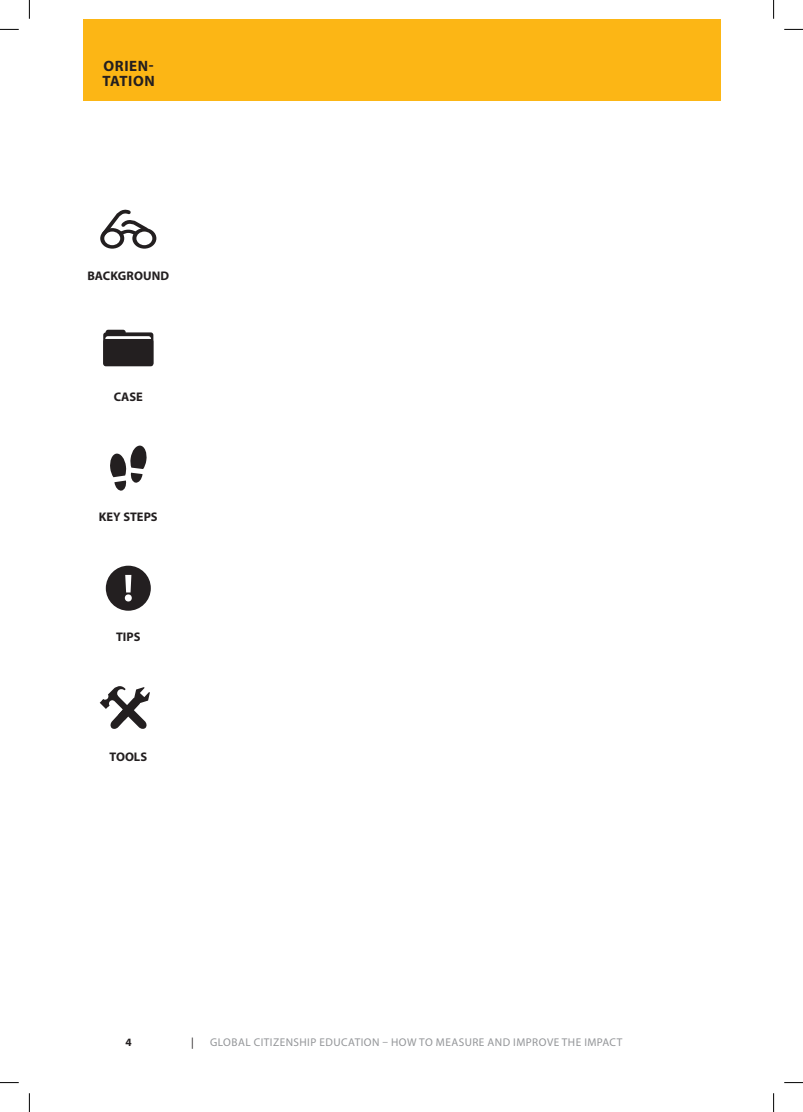
<style>
.page{position:relative;width:803px;height:1112px;background:#fff}
.page>*{position:absolute;margin:0;border:0;box-sizing:border-box;transform-origin:0 0}
.t1{font:700 15px/15px "Myriad Pro";letter-spacing:.04em;color:#231f20}
.t2{font:700 12.5px "Myriad Pro";color:#231f20}
.t3{font:11.25px "Myriad Pro";letter-spacing:.04em;color:#939598}
.t4{font:700 11.25px "Myriad Pro";color:#231f20}
.t5{font:11.25px "Myriad Pro";color:#231f20}
</style>
<div class="page">
<svg style="left:100px;top:209px;width:56px;height:39px"></svg>
<svg style="left:100px;top:686px;width:50px;height:42px"></svg>
<div style="left:106px;top:329px;width:20px;height:34px;background:#231f20;border-radius:3px"></div>
<div style="left:103px;top:332px;width:50px;height:33px;background:#231f20;border-radius:3px"></div>
<div style="left:105px;top:336px;width:46px;height:30px;background:#fff;border-radius:3px"></div>
<div style="left:103px;top:339px;width:50px;height:27px;background:#231f20;border-radius:3px"></div>
<div style="left:106px;top:565px;width:45px;height:45px;background:#231f20;border-radius:50%"></div>
<svg style="left:125px;top:574px;width:7px;height:27px"></svg>
<svg style="left:110px;top:445px;width:37px;height:45px"></svg>
<div style="left:83px;top:19px;width:637px;height:81px;background:#fcb615"></div>
<svg style="left:0;top:29px;width:19px;height:1px"></svg>
<svg style="left:784px;top:29px;width:19px;height:1px"></svg>
<svg style="left:0;top:1082px;width:19px;height:1px"></svg>
<svg style="left:784px;top:1082px;width:19px;height:1px"></svg>
<svg style="left:29px;top:0;width:1px;height:19px"></svg>
<svg style="left:29px;top:1093px;width:1px;height:18px"></svg>
<svg style="left:773px;top:0;width:1px;height:19px"></svg>
<svg style="left:773px;top:1093px;width:1px;height:18px"></svg>
<h1 class="t1" style="left:102px;top:58px;width:54px">ORIEN-<br>TATION</h1>
<p class="t2" style="left:87px;top:268px;width:83px">BACKGROUND</p>
<p class="t2" style="left:114px;top:388px;width:31px">CASE</p>
<p class="t2" style="left:99px;top:508px;width:60px">KEY STEPS</p>
<p class="t2" style="left:116px;top:628px;width:26px">TIPS</p>
<p class="t2" style="left:110px;top:748px;width:39px">TOOLS</p>
<p class="t4" style="left:125px;top:1034px;width:8px">4</p>
<p class="t5" style="left:191px;top:1035px;width:4px">|</p>
<p class="t3" style="left:210px;top:1035px;width:414px">GLOBAL CITIZENSHIP EDUCATION – HOW TO MEASURE AND IMPROVE THE IMPACT</p>
</div>
